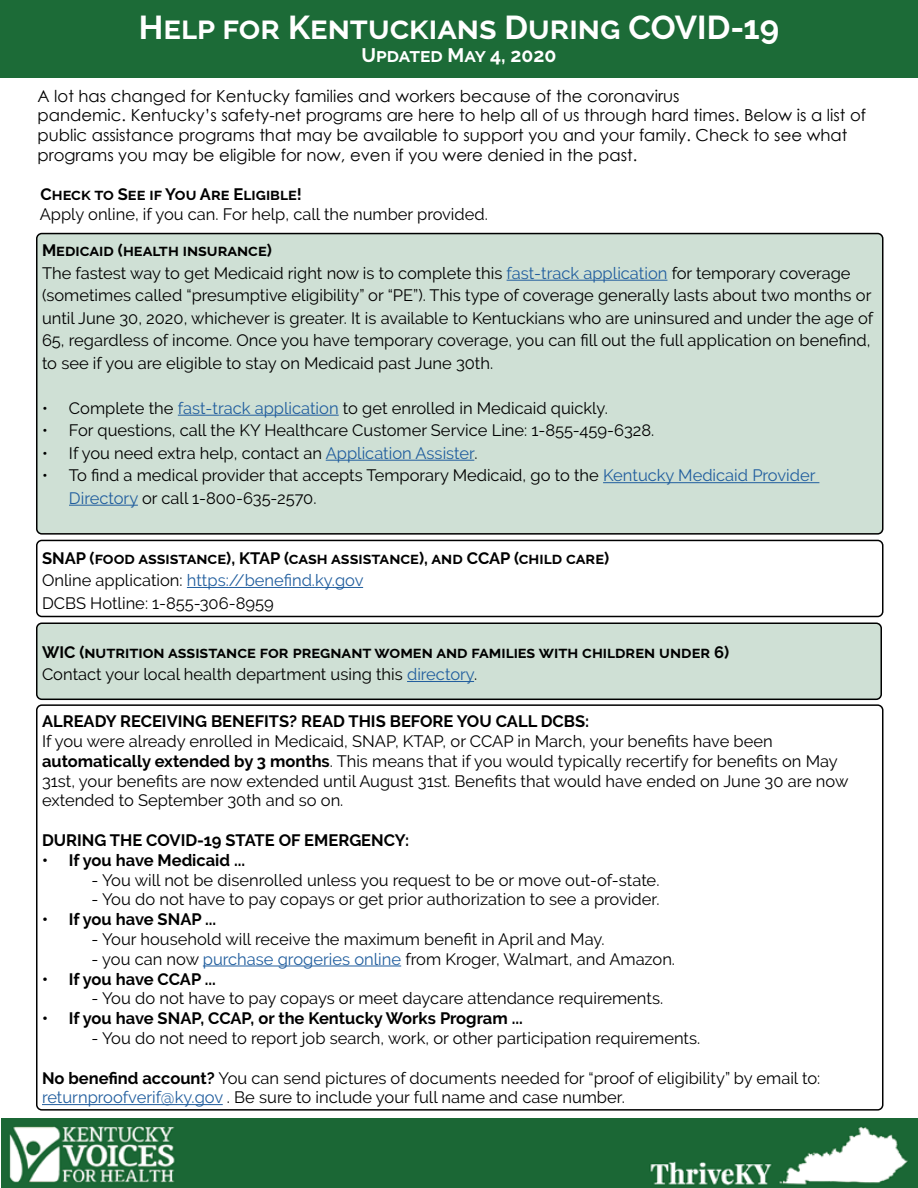
<style>
.page{position:relative;width:918px;height:1188px;background:#fff}
.page>*{position:absolute;margin:0;border:0;box-sizing:border-box;transform-origin:0 0}
.t1{font:700 33px "Raleway";color:#fff}
.t2{font:700 19.5px "Raleway";color:#fff}
.t3{font:16.5px/22.5px "Raleway";color:#000}
.t4{font:700 16.5px/22.5px "Raleway";color:#000}
.t5{font:16.5px/19.8px "Century Gothic";color:#000}
.s1{font-weight:700}
.s2{color:#215e9e}
.s3{font-weight:400}
.s4{font-weight:400;color:#215e9e}
</style>
<div class="page">
<div style="left:0;top:0;width:918px;height:78px;background:#1c6b37"></div>
<div style="left:37px;top:234px;width:846px;height:300px;background:#cfe0d5;border-radius:5px"></div>
<hr style="left:507px;top:280px;width:160px;height:1px;background:#215e9e">
<hr style="left:178px;top:415px;width:161px;height:1px;background:#215e9e">
<hr style="left:326px;top:460px;width:148px;height:1px;background:#215e9e">
<hr style="left:603px;top:482px;width:216px;height:1px;background:#215e9e">
<hr style="left:69px;top:505px;width:69px;height:1px;background:#215e9e">
<div style="left:36px;top:233px;width:847px;height:302px;border:2px solid #000;border-radius:5px"></div>
<hr style="left:187px;top:587px;width:176px;height:1px;background:#215e9e">
<div style="left:36px;top:540px;width:847px;height:77px;border:2px solid #000;border-radius:5px"></div>
<hr style="left:203px;top:966px;width:198px;height:1px;background:#215e9e">
<hr style="left:42px;top:1104px;width:181px;height:1px;background:#215e9e">
<div style="left:36px;top:704px;width:847px;height:407px;border:2px solid #000;border-radius:5px"></div>
<img style="left:2px;top:1119px;width:916px;height:69px">
<div style="left:37px;top:623px;width:844px;height:76px;background:#cfe0d5;border-radius:5px"></div>
<hr style="left:407px;top:681px;width:67px;height:1px;background:#215e9e">
<div style="left:36px;top:622px;width:846px;height:78px;border:2px solid #000;border-radius:5px"></div>
<h1 class="t1" style="left:139px;top:8px;width:642px">Help for Kentuckians During COVID-19</h1>
<p class="t2" style="left:362px;top:44px;width:196px">Updated May 4, 2020</p>
<p class="t5" style="left:38px;top:85px;width:830px">A lot has changed for Kentucky families and workers because of the coronavirus<br>pandemic. Kentucky’s safety-net programs are here to help all of us through hard times. Below is a list of public assistance programs that may be available to support you and your family. Check to see what programs you may be eligible for now, even if you were denied in the past.</p>
<p class="t4" style="left:40px;top:183px;width:263px">Check to See if You Are Eligible!</p>
<p class="t3" style="left:40px;top:203px;width:450px">Apply online, if you can. For help, call the number provided.</p>
<p class="t3" style="left:42px;top:239px;width:833px"><span class="s1">Medicaid (health insurance)<br></span>The fastest way to get Medicaid right now is to complete this <span class="s2">fast-track application</span> for temporary coverage (sometimes called “presumptive eligibility” or “PE”). This type of coverage generally lasts about two months or until June 30, 2020, whichever is greater. It is available to Kentuckians who are uninsured and under the age of 65, regardless of income. Once you have temporary coverage, you can fill out the full application on benefind, to see if you are eligible to stay on Medicaid past June 30th.</p>
<p class="t3" style="left:42px;top:397px;width:567px">• ●Complete the <span class="s2">fast-track application</span> to get enrolled in Medicaid quickly.</p>
<p class="t3" style="left:42px;top:419px;width:614px">• For questions, call the KY Healthcare Customer Service Line: 1-855-459-6328.</p>
<p class="t3" style="left:42px;top:442px;width:437px">• If you need extra help, contact an <span class="s2">Application Assister</span>.</p>
<p class="t3" style="left:69px;top:464px;width:748px;text-indent:-27px">• To find a medical provider that accepts Temporary Medicaid, go to the <span class="s2">Kentucky Medicaid Provider<br>Directory</span> or call 1-800-635-2570.</p>
<p class="t4" style="left:42px;top:547px;width:569px">SNAP (food assistance), KTAP (cash assistance), and CCAP (child care)<br><span class="s3">Online application:</span> <span class="s4">https://benefind.ky.gov<br></span><span class="s3">DCBS Hotline: 1-855-306-8959</span></p>
<p class="t4" style="left:42px;top:641px;width:689px">WIC (nutrition assistance for pregnant women and families with children under 6)<br><span class="s3">Contact your local health department using this</span> <span class="s4">directory</span><span class="s3">.</span></p>
<p class="t4" style="left:42px;top:710px;width:549px">ALREADY RECEIVING BENEFITS? READ THIS BEFORE YOU CALL DCBS:</p>
<p class="t3" style="left:42px;top:731px;width:808px;line-height:19.8px">If you were already enrolled in Medicaid, SNAP, KTAP, or CCAP in March, your benefits have been <span class="s1">automatically extended by 3 months</span>. This means that if you would typically recertify for benefits on May 31st, your benefits are now extended until August 31st. Benefits that would have ended on June 30 are now extended to September 30th and so on.</p>
<p class="t4" style="left:42px;top:829px;width:369px">DURING THE COVID-19 STATE OF EMERGENCY:</p>
<p class="t4" style="left:42px;top:849px;width:205px">• If you have Medicaid ...</p>
<p class="t3" style="left:92px;top:868px;width:569px">- You will not be disenrolled unless you request to be or move out-of-state.</p>
<p class="t3" style="left:92px;top:888px;width:570px">- You do not have to pay copays or get prior authorization to see a provider.</p>
<p class="t4" style="left:42px;top:908px;width:176px">• If you have SNAP ...</p>
<p class="t3" style="left:92px;top:928px;width:515px">- Your household will receive the maximum benefit in April and May.</p>
<p class="t3" style="left:92px;top:948px;width:585px">- you can now <span class="s2">purchase grogeries online</span> from Kroger, Walmart, and Amazon.</p>
<p class="t4" style="left:42px;top:968px;width:176px">• If you have CCAP ...</p>
<p class="t3" style="left:92px;top:987px;width:573px">- You do not have to pay copays or meet daycare attendance requirements.</p>
<p class="t4" style="left:42px;top:1007px;width:482px">• If you have SNAP, CCAP, or the Kentucky Works Program ...</p>
<p class="t3" style="left:92px;top:1027px;width:610px">- You do not need to report job search, work, or other participation requirements.</p>
<p class="t3" style="left:42px;top:1068px;width:780px;line-height:19.8px"><span class="s1">No benefind account?</span> You can send pictures of documents needed for “proof of eligibility” by email to: <span class="s2">returnproofverif@ky.gov</span> . Be sure to include your full name and case number.</p>
</div>
